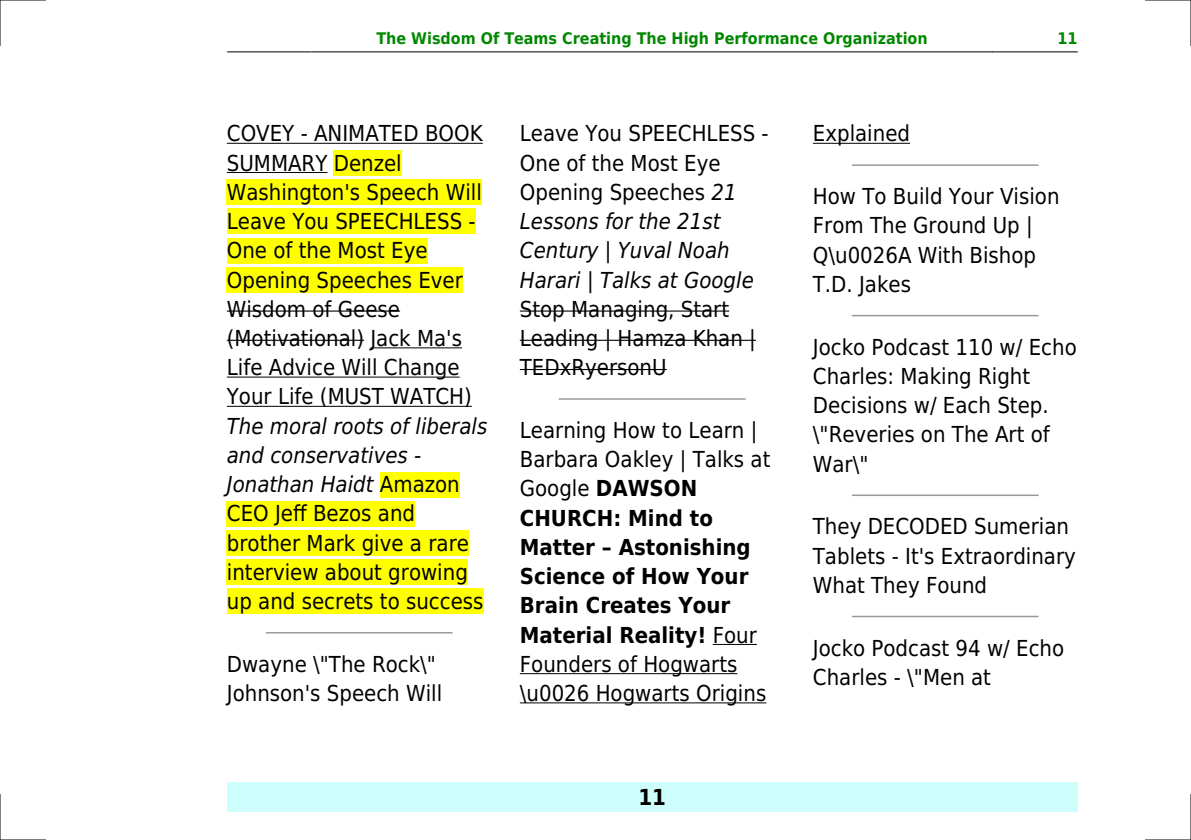
<style>
.page{position:relative;width:1191px;height:840px;background:#fff}
.page>*{position:absolute;margin:0;border:0;box-sizing:border-box;transform-origin:0 0}
.t1{font:22px/29.2px "DejaVu Sans Condensed";color:#000}
.t2{font:italic 22px/29.2px "DejaVu Sans Condensed";color:#000}
.t3{font:700 22px "DejaVu Sans Condensed";color:#000}
.t4{font:700 16px "DejaVu Sans Condensed";color:#080}
.s1{font-style:italic}
.s2{font-style:normal}
.s3{font-weight:700}
</style>
<div class="page">
<hr style="left:227px;top:51px;width:85px;height:1px;background:#000">
<hr style="left:312px;top:51px;width:680px;height:1px;background:#000">
<hr style="left:992px;top:51px;width:85px;height:1px;background:#000">
<div style="left:227px;top:782px;width:850px;height:29px;background:#cffffc"></div>
<hr style="left:227px;top:143px;width:256px;height:1px;background:#000">
<hr style="left:227px;top:172px;width:100px;height:1px;background:#000">
<div style="left:334px;top:150px;width:68px;height:26px;background:#ff0"></div>
<div style="left:227px;top:179px;width:255px;height:26px;background:#ff0"></div>
<div style="left:227px;top:208px;width:249px;height:26px;background:#ff0"></div>
<div style="left:227px;top:238px;width:200px;height:25px;background:#ff0"></div>
<div style="left:227px;top:267px;width:236px;height:25px;background:#ff0"></div>
<hr style="left:227px;top:310px;width:173px;height:1px;background:#000">
<hr style="left:227px;top:339px;width:137px;height:1px;background:#000">
<hr style="left:370px;top:347px;width:92px;height:1px;background:#000">
<hr style="left:227px;top:376px;width:233px;height:1px;background:#000">
<hr style="left:227px;top:405px;width:245px;height:1px;background:#000">
<div style="left:380px;top:471px;width:80px;height:26px;background:#ff0"></div>
<div style="left:227px;top:500px;width:188px;height:26px;background:#ff0"></div>
<div style="left:227px;top:530px;width:242px;height:25px;background:#ff0"></div>
<div style="left:227px;top:559px;width:241px;height:25px;background:#ff0"></div>
<div style="left:227px;top:588px;width:256px;height:26px;background:#ff0"></div>
<hr style="left:266px;top:631px;width:186px;height:2px;background:#999">
<hr style="left:520px;top:310px;width:209px;height:1px;background:#000">
<hr style="left:520px;top:339px;width:236px;height:1px;background:#000">
<hr style="left:520px;top:369px;width:146px;height:1px;background:#000">
<hr style="left:559px;top:398px;width:186px;height:1px;background:#999">
<hr style="left:712px;top:643px;width:45px;height:1px;background:#000">
<hr style="left:520px;top:672px;width:217px;height:1px;background:#000">
<hr style="left:520px;top:702px;width:246px;height:1px;background:#000">
<hr style="left:813px;top:143px;width:97px;height:1px;background:#000">
<hr style="left:852px;top:164px;width:185px;height:2px;background:#999">
<hr style="left:852px;top:315px;width:185px;height:1px;background:#999">
<hr style="left:852px;top:494px;width:185px;height:1px;background:#999">
<hr style="left:852px;top:615px;width:185px;height:2px;background:#999">
<hr style="left:0;top:0;width:45px;height:1px;background:#000">
<hr style="left:1145px;top:0;width:46px;height:1px;background:#000">
<hr style="left:0;top:839px;width:45px;height:1px;background:#000">
<hr style="left:1145px;top:839px;width:46px;height:1px;background:#000">
<hr style="left:0;top:0;width:1px;height:45px;background:#000">
<hr style="left:0;top:794px;width:1px;height:45px;background:#000">
<hr style="left:1190px;top:0;width:1px;height:45px;background:#000">
<hr style="left:1190px;top:794px;width:1px;height:45px;background:#000">
<p class="t4" style="left:376px;top:29px;width:553px">The Wisdom Of Teams Creating The High Performance Organization</p>
<p class="t4" style="left:1057px;top:29px;width:22px">11</p>
<p class="t1" style="left:227px;top:119px;width:257px">COVEY - ANIMATED BOOK<br>SUMMARY Denzel<br>Washington's Speech Will<br>Leave You SPEECHLESS -<br>One of the Most Eye<br>Opening Speeches Ever<br>Wisdom of Geese (Motivational) Jack Ma's<br>Life Advice Will Change<br>Your Life (MUST WATCH)</p>
<p class="t1" style="left:227px;top:411px;width:262px"><span class="s1">The moral roots of liberals and conservatives -<br>Jonathan Haidt</span> Amazon<br>CEO Jeff Bezos and brother Mark give a rare interview about growing up and secrets to success</p>
<p class="t1" style="left:227px;top:649px;width:217px">Dwayne \"The Rock\"<br>Johnson's Speech Will</p>
<p class="t2" style="left:520px;top:119px;width:250px"><span class="s2">Leave You SPEECHLESS -<br>One of the Most Eye<br>Opening Speeches</span> 21<br>Lessons for the 21st<br>Century | Yuval Noah<br>Harari | Talks at Google</p>
<p class="t1" style="left:520px;top:294px;width:237px">Stop Managing, Start<br>Leading | Hamza Khan |<br>TEDxRyersonU</p>
<p class="t1" style="left:520px;top:415px;width:252px">Learning How to Learn |<br>Barbara Oakley | Talks at<br>Google <span class="s3">DAWSON<br>CHURCH: Mind to<br>Matter Astonishing<br>Science of How Your<br>Brain Creates Your<br>Material Reality!</span> Four<br>Founders of Hogwarts \u0026 Hogwarts Origins</p>
<p class="t3" style="left:638px;top:783px;width:29px">11</p>
<p class="t1" style="left:813px;top:119px;width:99px">Explained</p>
<p class="t1" style="left:813px;top:182px;width:248px">How To Build Your Vision<br>From The Ground Up |<br>Q\u0026A With Bishop<br>T.D. Jakes</p>
<p class="t1" style="left:813px;top:332px;width:265px">Jocko Podcast 110 w/ Echo<br>Charles: Making Right<br>Decisions w/ Each Step. \"Reveries on The Art of<br>War\"</p>
<p class="t1" style="left:813px;top:511px;width:264px">They DECODED Sumerian<br>Tablets - It's Extraordinary<br>What They Found</p>
<p class="t1" style="left:813px;top:633px;width:253px">Jocko Podcast 94 w/ Echo<br>Charles - \"Men at</p>
</div>
